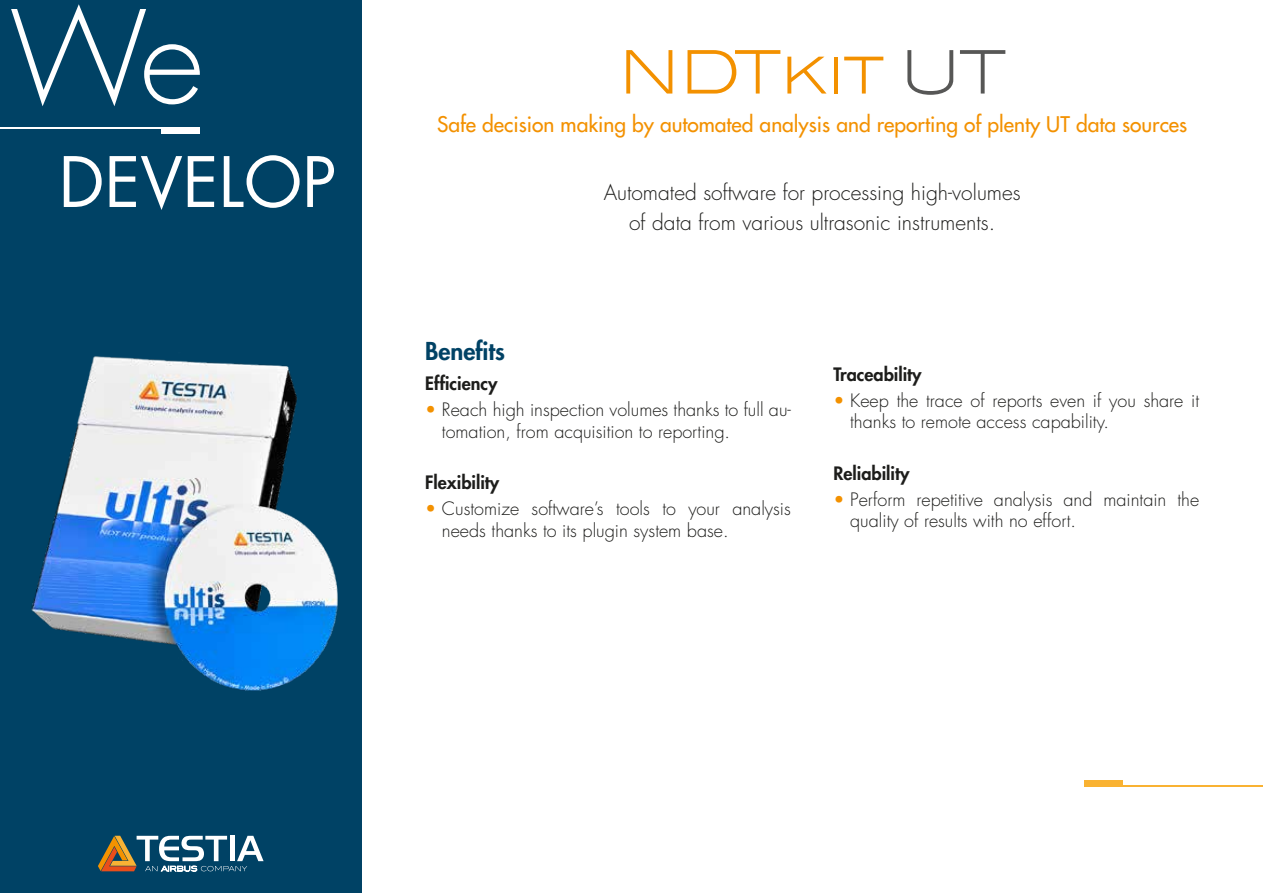
<style>
.page{position:relative;width:1263px;height:893px;background:#fff}
.page>*{position:absolute;margin:0;border:0;box-sizing:border-box;transform-origin:0 0}
.t1{font:300 60px "Blair ITC Std";letter-spacing:-.005em;color:#f39100}
.t2{font:800 24px "Futura Std";color:#004265}
.t3{font:300 21px/30px "Futura Std";color:#1d1d1b;text-align:center}
.t4{font:500 21px "Futura Std";color:#f39100}
.t5{font:300 18px/21.6px "Futura Std";color:#1d1d1b}
.t6{font:800 18px "Futura Std";color:#1d1d1b}
.s1{color:#575756}
.s2{color:#f39100}
</style>
<div class="page">
<div style="left:0;top:0;width:361px;height:893px;background:#004265"></div>
<svg style="left:98px;top:836px;width:166px;height:36px"></svg>
<div style="left:1084px;top:780px;width:39px;height:7px;background:#f9b232"></div>
<hr style="left:1084px;top:785px;width:179px;height:2px;background:#f9b232">
<svg style="left:64px;top:155px;width:270px;height:55px"></svg>
<div style="left:162px;top:128px;width:38px;height:6px;background:#fff"></div>
<hr style="left:0;top:128px;width:200px;height:1px;background:#fff">
<svg style="left:11px;top:4px;width:189px;height:102px"></svg>
<img style="left:31px;top:356px;width:307px;height:335px">
<h1 class="t1" style="left:619px;top:38px;width:388px">NDTkit <span class="s1">UT</span></h1>
<p class="t4" style="left:437px;top:111px;width:751px">Safe decision making by automated analysis and reporting of plenty UT data sources</p>
<p class="t3" style="left:604px;top:178px;width:418px">Automated software for processing high-volumes of data from various ultrasonic instruments.</p>
<h2 class="t2" style="left:425px;top:336px;width:81px">Benefits</h2>
<p class="t6" style="left:425px;top:372px;width:74px">Efficiency</p>
<p class="t5" style="left:442px;top:399px;width:350px;text-indent:-17px"><span class="s2">•</span> Reach high inspection volumes thanks to full au&shy;tomation, from acquisition to reporting.</p>
<p class="t6" style="left:425px;top:471px;width:75px">Flexibility</p>
<p class="t5" style="left:442px;top:498px;width:350px;text-indent:-17px"><span class="s2">•</span> Customize software’s tools to your analysis needs thanks to its plugin system base.</p>
<p class="t6" style="left:833px;top:363px;width:90px">Traceability</p>
<p class="t5" style="left:850px;top:390px;width:350px;text-indent:-17px"><span class="s2">•</span> Keep the trace of reports even if you share it thanks to remote access capability.</p>
<p class="t6" style="left:833px;top:462px;width:77px">Reliability</p>
<p class="t5" style="left:850px;top:489px;width:350px;text-indent:-17px"><span class="s2">•</span> Perform repetitive analysis and maintain the quality of results with no effort.</p>
</div>
